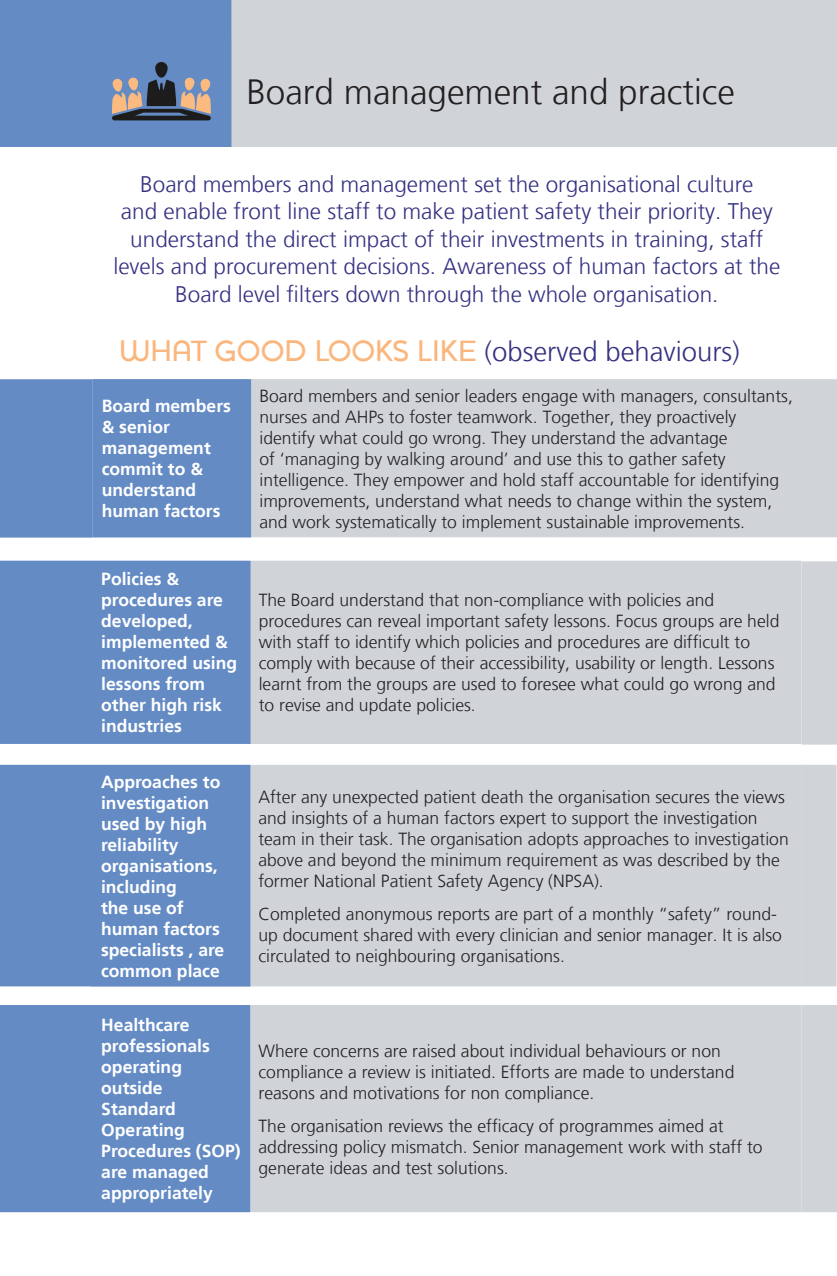
<style>
.page{position:relative;width:837px;height:1276px;background:#fff}
.page>*{position:absolute;margin:0;border:0;box-sizing:border-box;transform-origin:0 0}
.t1{font:300 35px "Frutiger LT";color:#231f20}
.t2{font:300 27.5px "Frutiger LT";color:#333181}
.t3{font:300 22.5px/27.5px "Frutiger LT";color:#333181;text-align:center}
.t4{font:300 17.5px/21px "Frutiger LT";color:#231f20}
.t5{font:700 17.5px/21px "Frutiger";color:#fff}
.s1{font-family:"Houschka";font-weight:500;font-size:30.25px;color:#fab67d}
</style>
<div class="page">
<div style="left:232px;top:1px;width:603px;height:145px;background:#d0d4d8"></div>
<div style="left:231px;top:0;width:605px;height:147px;border:2px solid #d0d4d8"></div>
<div style="left:252px;top:380px;width:549px;height:156px;background:#d0d4d8"></div>
<div style="left:251px;top:379px;width:550px;height:158px;border:1px solid #d0d4d8"></div>
<div style="left:93px;top:380px;width:157px;height:156px;background:#648bc4"></div>
<div style="left:92px;top:379px;width:159px;height:158px;border:2px solid #648bc4"></div>
<div style="left:251px;top:561px;width:549px;height:182px;background:#d0d4d8"></div>
<div style="left:250px;top:561px;width:551px;height:183px;border:1px solid #d0d4d8"></div>
<div style="left:93px;top:562px;width:156px;height:180px;background:#648bc4"></div>
<div style="left:92px;top:561px;width:158px;height:183px;border:2px solid #648bc4"></div>
<div style="left:250px;top:765px;width:550px;height:220px;background:#d0d4d8"></div>
<div style="left:250px;top:765px;width:550px;height:221px;border:1px solid #d0d4d8"></div>
<div style="left:93px;top:766px;width:156px;height:219px;background:#648bc4"></div>
<div style="left:91px;top:765px;width:159px;height:221px;border:2px solid #648bc4"></div>
<div style="left:251px;top:1005px;width:549px;height:206px;background:#d0d4d8"></div>
<div style="left:250px;top:1005px;width:551px;height:207px;border:1px solid #d0d4d8"></div>
<div style="left:93px;top:1006px;width:156px;height:205px;background:#648bc4"></div>
<div style="left:92px;top:1005px;width:158px;height:207px;border:2px solid #648bc4"></div>
<div style="left:231px;top:36px;width:569px;height:110px;background:#d0d4d8"></div>
<div style="left:231px;top:35px;width:569px;height:112px;border:1px solid #d0d4d8"></div>
<div style="left:1px;top:1px;width:229px;height:145px;background:#648bc4"></div>
<div style="left:0;top:0;width:231px;height:147px;border:2px solid #648bc4"></div>
<svg style="left:112px;top:62px;width:99px;height:58px"></svg>
<div style="left:1px;top:380px;width:90px;height:156px;background:#648bc4"></div>
<div style="left:0;top:379px;width:92px;height:158px;border:2px solid #648bc4"></div>
<div style="left:1px;top:562px;width:90px;height:180px;background:#648bc4"></div>
<div style="left:0;top:561px;width:92px;height:183px;border:2px solid #648bc4"></div>
<div style="left:1px;top:766px;width:90px;height:219px;background:#648bc4"></div>
<div style="left:0;top:765px;width:92px;height:221px;border:2px solid #648bc4"></div>
<div style="left:1px;top:1006px;width:90px;height:205px;background:#648bc4"></div>
<div style="left:0;top:1005px;width:92px;height:207px;border:2px solid #648bc4"></div>
<div style="left:802px;top:380px;width:33px;height:156px;background:#d0d4d8"></div>
<div style="left:801px;top:379px;width:35px;height:158px;border:2px solid #d0d4d8"></div>
<div style="left:802px;top:562px;width:33px;height:181px;background:#d0d4d8"></div>
<div style="left:801px;top:561px;width:35px;height:183px;border:2px solid #d0d4d8"></div>
<div style="left:802px;top:766px;width:33px;height:219px;background:#d0d4d8"></div>
<div style="left:800px;top:765px;width:36px;height:221px;border:2px solid #d0d4d8"></div>
<div style="left:802px;top:1006px;width:33px;height:205px;background:#d0d4d8"></div>
<div style="left:801px;top:1005px;width:35px;height:207px;border:2px solid #d0d4d8"></div>
<p class="t1" style="left:246px;top:72px;width:490px">Board management and practice</p>
<p class="t3" style="left:113px;top:170px;width:668px">Board members and management set the organisational culture<br>and enable front line staff to make patient safety their priority. They understand the direct impact of their investments in training, staff levels and procurement decisions. Awareness of human factors at the Board level filters down through the whole organisation.</p>
<p class="t2" style="left:119px;top:336px;width:621px"><span class="s1">WHAT GOOD LOOKS LIKE</span> (observed behaviours)</p>
<p class="t5" style="left:102px;top:396px;width:131px">Board members &amp; senior management commit to &amp; understand human factors</p>
<p class="t5" style="left:101px;top:569px;width:137px">Policies &amp; procedures are developed, implemented &amp; monitored using lessons from other high risk industries</p>
<p class="t5" style="left:101px;top:771px;width:125px">Approaches to investigation used by high reliability organisations, including<br>the use of human factors specialists , are common place</p>
<p class="t5" style="left:101px;top:1014px;width:141px">Healthcare professionals operating outside<br>Standard<br>Operating<br>Procedures (SOP) are managed appropriately</p>
<p class="t4" style="left:259px;top:385px;width:534px">Board members and senior leaders engage with managers, consultants, nurses and AHPs to foster teamwork. Together, they proactively identify what could go wrong. They understand the advantage<br>of ‘managing by walking around’ and use this to gather safety intelligence. They empower and hold staff accountable for identifying improvements, understand what needs to change within the system, and work systematically to implement sustainable improvements.</p>
<p class="t4" style="left:259px;top:590px;width:522px">The Board understand that non-compliance with policies and procedures can reveal important safety lessons. Focus groups are held with staff to identify which policies and procedures are difficult to comply with because of their accessibility, usability or length. Lessons learnt from the groups are used to foresee what could go wrong and to revise and update policies.</p>
<p class="t4" style="left:258px;top:786px;width:531px">After any unexpected patient death the organisation secures the views and insights of a human factors expert to support the investigation team in their task. The organisation adopts approaches to investigation above and beyond the minimum requirement as was described by the former National Patient Safety Agency (NPSA).</p>
<p class="t4" style="left:258px;top:903px;width:525px">Completed anonymous reports are part of a monthly “safety” round&shy;up document shared with every clinician and senior manager. It is also circulated to neighbouring organisations.</p>
<p class="t4" style="left:258px;top:1040px;width:477px">Where concerns are raised about individual behaviours or non compliance a review is initiated. Efforts are made to understand reasons and motivations for non compliance.</p>
<p class="t4" style="left:258px;top:1115px;width:505px">The organisation reviews the efficacy of programmes aimed at addressing policy mismatch. Senior management work with staff to generate ideas and test solutions.</p>
</div>
